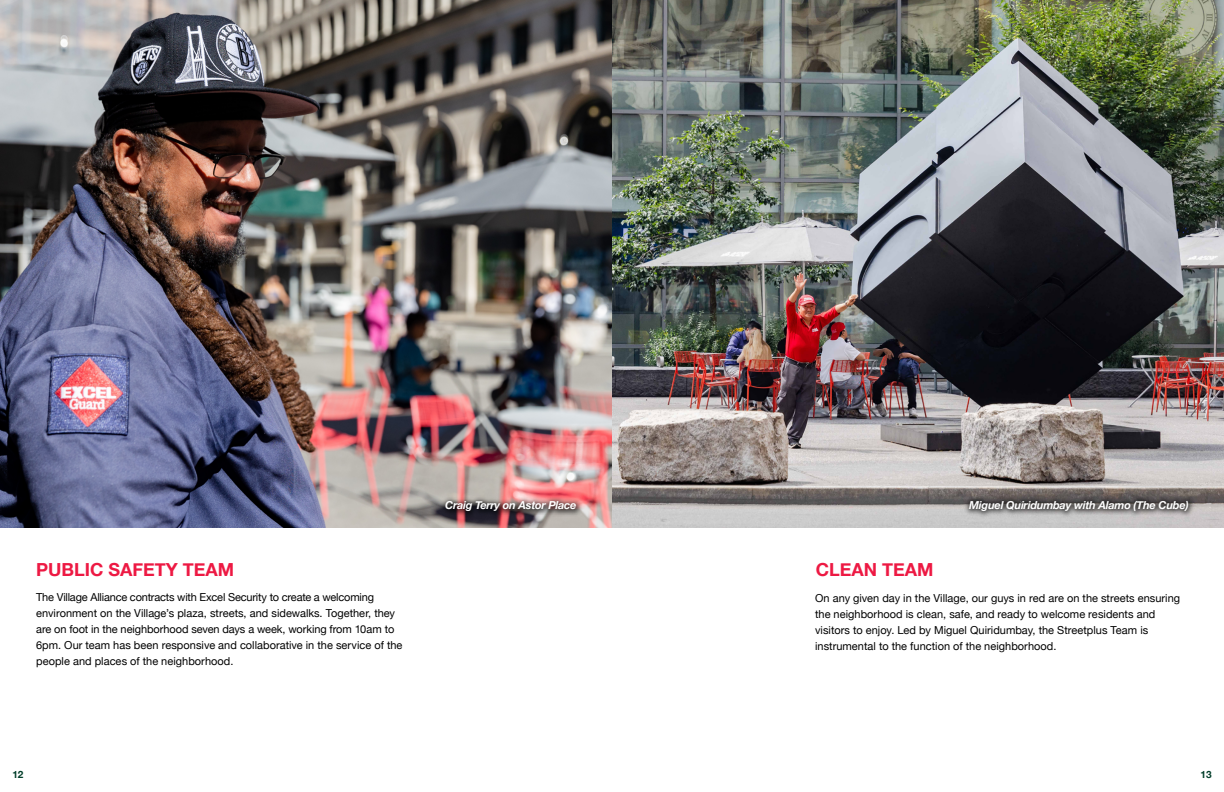
<style>
.page{position:relative;width:1224px;height:792px;background:#fff}
.page>*{position:absolute;margin:0;border:0;box-sizing:border-box;transform-origin:0 0}
.t1{font:700 18px "Helvetica Neue";color:#ed1943}
.t2{font:11px/16px "Helvetica Neue";color:#000}
.t3{font:italic 700 11px "Helvetica Neue";letter-spacing:-.02em;color:#fff}
.t4{font:700 10px "Helvetica Neue";color:#003d29}
</style>
<div class="page">
<img style="left:0;top:0;width:1224px;height:528px">
<div style="left:963px;top:495px;width:232px;height:23px;background:#000;opacity:.66"></div>
<div style="left:439px;top:495px;width:144px;height:23px;background:#000;opacity:.66"></div>
<p class="t3" style="left:445px;top:497px;width:133px">Craig Terry on Astor Place</p>
<p class="t3" style="left:969px;top:497px;width:221px">Miguel Quiridumbay with Alamo (The Cube)</p>
<h1 class="t1" style="left:36px;top:556px;width:200px">PUBLIC SAFETY TEAM</h1>
<h1 class="t1" style="left:816px;top:556px;width:119px">CLEAN TEAM</h1>
<p class="t2" style="left:36px;top:590px;width:368px">The Village Alliance contracts with Excel Security to create a welcoming environment on the Village’s plaza, streets, and sidewalks. Together, they are on foot in the neighborhood seven days a week, working from 10am to 6pm. Our team has been responsive and collaborative in the service of the people and places of the neighborhood.</p>
<p class="t2" style="left:815px;top:591px;width:367px">On any given day in the Village, our guys in red are on the streets ensuring the neighborhood is clean, safe, and ready to welcome residents and visitors to enjoy. Led by Miguel Quiridumbay, the Streetplus Team is instrumental to the function of the neighborhood.</p>
<p class="t4" style="left:12px;top:767px;width:13px">12</p>
<p class="t4" style="left:1200px;top:766px;width:13px">13</p>
</div>
